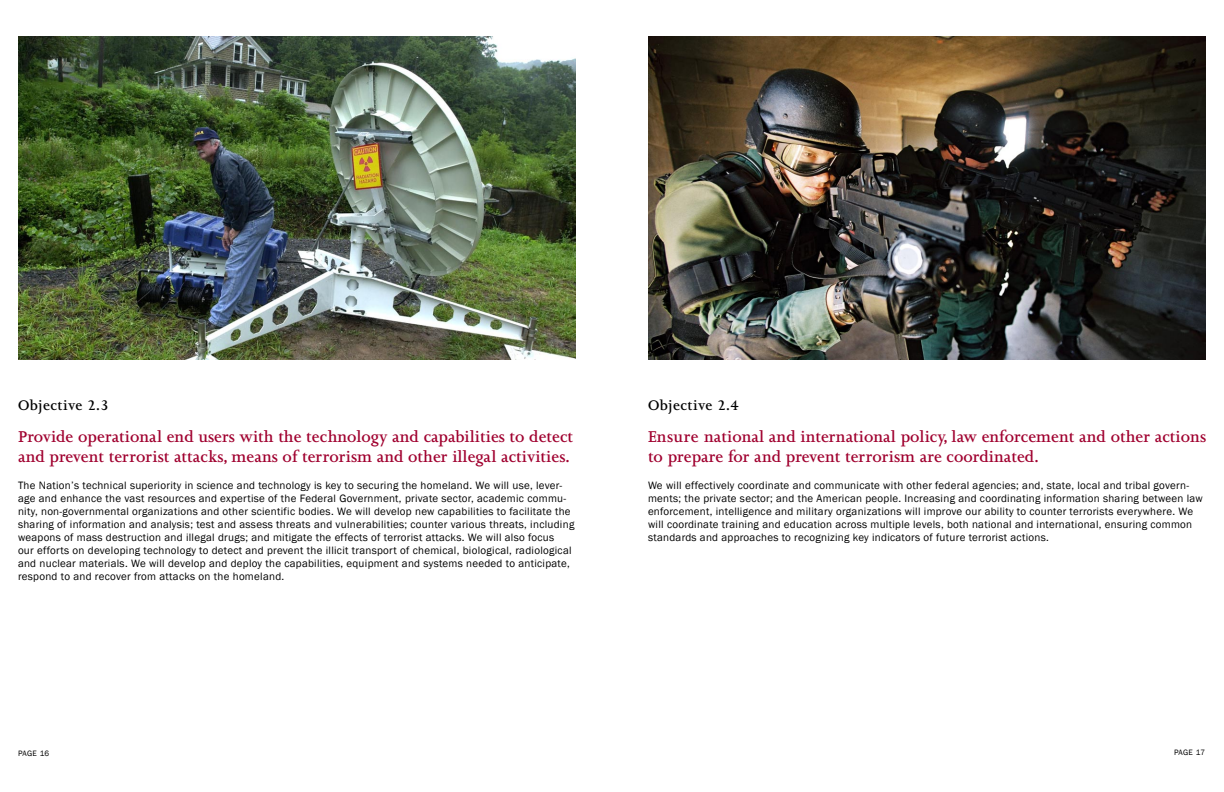
<style>
.page{position:relative;width:1224px;height:792px;background:#fff}
.page>*{position:absolute;margin:0;border:0;box-sizing:border-box;transform-origin:0 0}
.t1{font:600 18px/20px "Joanna";color:#a0002f}
.t2{font:600 16px "Joanna";letter-spacing:.025em;color:#000}
.t3{font:11px/13px "Franklin Gothic";letter-spacing:.025em;color:#000}
.t4{font:8px "Franklin Gothic";letter-spacing:.02em;color:#000}
</style>
<div class="page">
<img style="left:18px;top:36px;width:558px;height:324px">
<img style="left:648px;top:36px;width:558px;height:324px">
<p class="t2" style="left:18px;top:397px;width:92px">Objective 2.3</p>
<p class="t1" style="left:18px;top:427px;width:557px">Provide operational end users with the technology and capabilities to detect and prevent terrorist attacks, means of terrorism and other illegal activities.</p>
<p class="t3" style="left:18px;top:480px;width:558px">The Nation’s technical superiority in science and technology is key to securing the homeland. We will use, lever&shy;age and enhance the vast resources and expertise of the Federal Government, private sector, academic commu&shy;nity, non-governmental organizations and other scientific bodies. We will develop new capabilities to facilitate the sharing of information and analysis; test and assess threats and vulnerabilities; counter various threats, including weapons of mass destruction and illegal drugs; and mitigate the effects of terrorist attacks. We will also focus<br>our efforts on developing technology to detect and prevent the illicit transport of chemical, biological, radiological and nuclear materials. We will develop and deploy the capabilities, equipment and systems needed to anticipate, respond to and recover from attacks on the homeland.</p>
<p class="t2" style="left:648px;top:397px;width:92px">Objective 2.4</p>
<p class="t1" style="left:648px;top:427px;width:560px">Ensure national and international policy, law enforcement and other actions to prepare for and prevent terrorism are coordinated.</p>
<p class="t3" style="left:648px;top:479px;width:556px">We will effectively coordinate and communicate with other federal agencies; and, state, local and tribal govern&shy;ments; the private sector; and the American people. Increasing and coordinating information sharing between law enforcement, intelligence and military organizations will improve our ability to counter terrorists everywhere. We will coordinate training and education across multiple levels, both national and international, ensuring common standards and approaches to recognizing key indicators of future terrorist actions.</p>
<p class="t4" style="left:18px;top:748px;width:33px">PAGE 16</p>
<p class="t4" style="left:1174px;top:748px;width:33px">PAGE 17</p>
</div>
